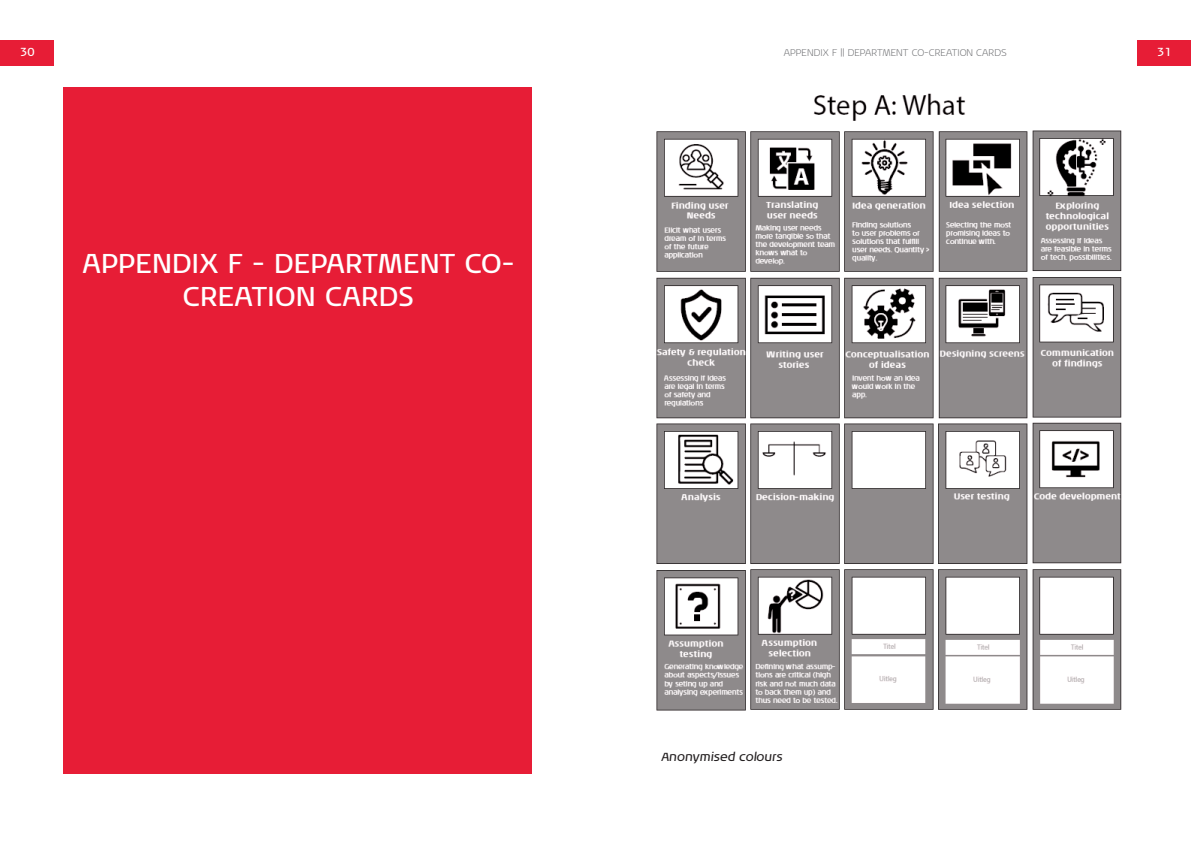
<style>
.page{position:relative;width:1191px;height:842px;background:#fff}
.page>*{position:absolute;margin:0;border:0;box-sizing:border-box;transform-origin:0 0}
.Hoofdstuktitel_numme{font:28px/33.6px "KLM Noa";color:#fff;text-align:center}
.Text{font:italic 12px "KLM Noa";letter-spacing:.005em;color:#231f20}
.t1{font:12px "KLM Noa";color:#fff}
.t2{font:300 10px "KLM Noa";color:#6c6d70}
</style>
<div class="page">
<div style="left:0;top:40px;width:54px;height:26px;background:#e71d36"></div>
<div style="left:1136px;top:40px;width:54px;height:26px;background:#e71d36"></div>
<div style="left:64px;top:87px;width:468px;height:686px;background:#e71d36"></div>
<img style="left:656px;top:93px;width:466px;height:618px">
<p class="t1" style="left:20px;top:44px;width:16px">30</p>
<p class="t2" style="left:783px;top:47px;width:13px">APPENDIX</p>
<p class="t2" style="left:832px;top:47px;width:176px">F || DEPARTMENT CO-CREATION CARDS</p>
<p class="t1" style="left:1157px;top:44px;width:16px">31</p>
<p class="Hoofdstuktitel_numme" style="left:82px;top:246px;width:433px">APPENDIX F - DEPARTMENT CO-<br>CREATION CARDS</p>
<p class="Text" style="left:661px;top:749px;width:123px">Anonymised colours</p>
</div>
